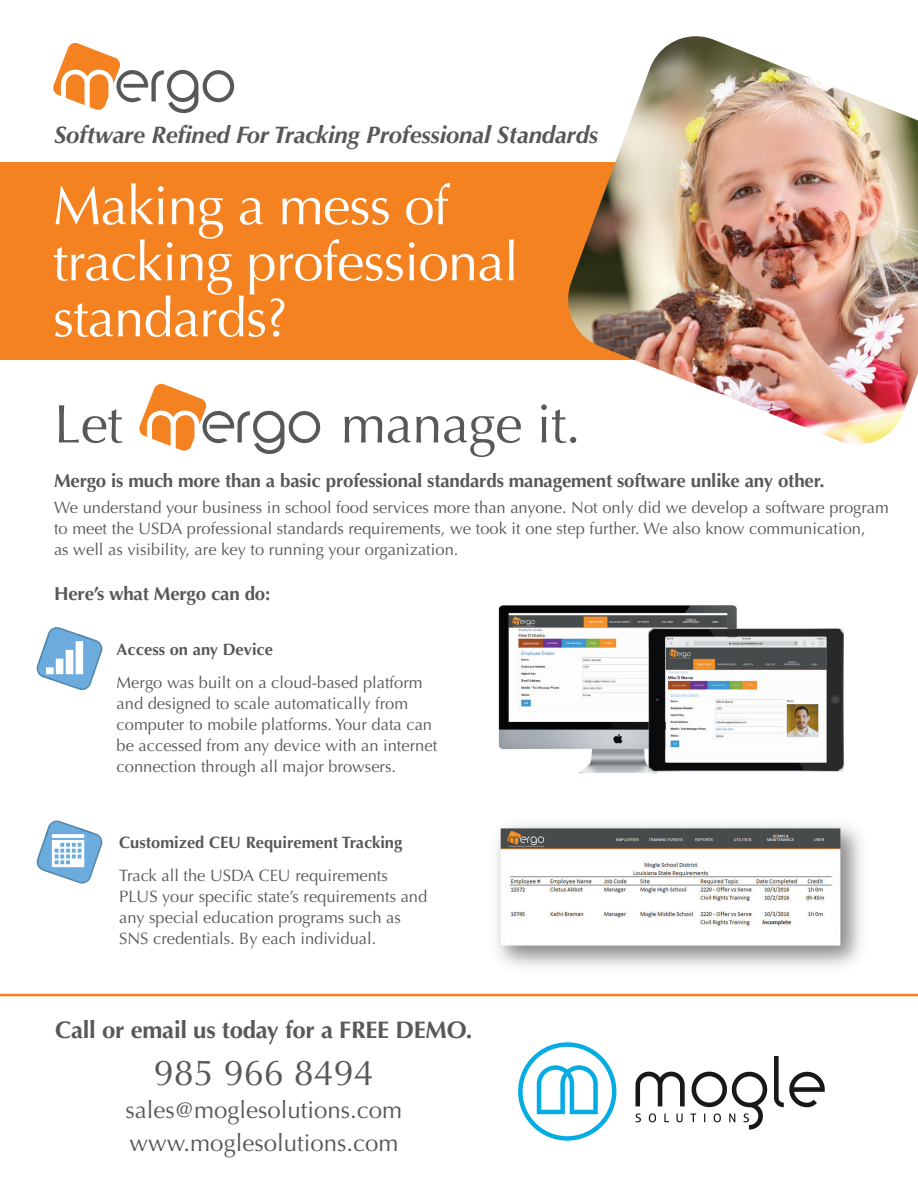
<style>
.page{position:relative;width:918px;height:1188px;background:#fff}
.page>*{position:absolute;margin:0;border:0;box-sizing:border-box;transform-origin:0 0}
.t1{font:54.45px/56.1px "Optima";letter-spacing:-.015em;color:#fff}
.t2{font:54.45px "Optima";letter-spacing:-.01em;color:#57585a}
.t3{font:36px "Optima";color:#57585a}
.t4{font:italic 700 24px "Optima";letter-spacing:-.01em;color:#57585a}
.t5{font:24px/33px "Optima";color:#57585a}
.t6{font:700 24px "Optima";letter-spacing:-.01em;color:#57585a}
.t7{font:700 18.75px "Optima";letter-spacing:-.01em;color:#57585a}
.t8{font:16.5px/21px "Optima";color:#57585a}
.t9{font:700 16.5px "Optima";color:#57585a}
</style>
<div class="page">
<img style="left:499px;top:605px;width:345px;height:169px">
<img style="left:496px;top:824px;width:365px;height:142px">
<hr style="left:0;top:994px;width:918px;height:2px;background:#f58220">
<svg style="left:518px;top:1042px;width:98px;height:99px"></svg>
<svg style="left:635px;top:1056px;width:190px;height:74px"></svg>
<svg style="left:36px;top:627px;width:67px;height:64px"></svg>
<img style="left:38px;top:635px;width:53px;height:45px">
<svg style="left:36px;top:820px;width:67px;height:64px"></svg>
<img style="left:45px;top:828px;width:46px;height:45px">
<svg style="left:139px;top:384px;width:181px;height:70px"></svg>
<div style="left:0;top:162px;width:918px;height:198px;background:#f58220"></div>
<img style="left:568px;top:36px;width:350px;height:409px">
<svg style="left:53px;top:43px;width:181px;height:70px"></svg>
<h3 class="t4" style="left:54px;top:121px;width:546px">Software Refined For Tracking Professional Standards</h3>
<h1 class="t1" style="left:53px;top:178px;width:467px">Making a mess of tracking professional standards?</h1>
<h1 class="t2" style="left:54px;top:392px;width:70px">Let</h1>
<h1 class="t2" style="left:341px;top:392px;width:242px">manage it.</h1>
<p class="t7" style="left:54px;top:470px;width:772px">Mergo is much more than a basic professional standards management software unlike any other.</p>
<p class="t8" style="left:54px;top:498px;width:836px">We understand your business in school food services more than anyone. Not only did we develop a software program to meet the USDA professional standards requirements, we took it one step further. We also know communication,<br>as well as visibility, are key to running your organization.</p>
<p class="t7" style="left:54px;top:583px;width:218px">Here’s what Mergo can do:</p>
<p class="t9" style="left:117px;top:639px;width:158px">Access on any Device</p>
<p class="t8" style="left:117px;top:672px;width:322px">Mergo was built on a cloud-based platform and designed to scale automatically from computer to mobile platforms. Your data can be accessed from any device with an internet connection through all major browsers.</p>
<p class="t9" style="left:119px;top:833px;width:285px">Customized CEU Requirement Tracking</p>
<p class="t8" style="left:119px;top:866px;width:310px">Track all the USDA CEU requirements PLUS your specific state’s requirements and any special education programs such as SNS credentials. By each individual.</p>
<h3 class="t6" style="left:55px;top:1015px;width:419px">Call or email us today for a FREE DEMO.</h3>
<h2 class="t3" style="left:154px;top:1052px;width:222px">985 966 8494</h2>
<h3 class="t5" style="left:126px;top:1094px;width:278px">sales@moglesolutions.com www.moglesolutions.com</h3>
</div>
